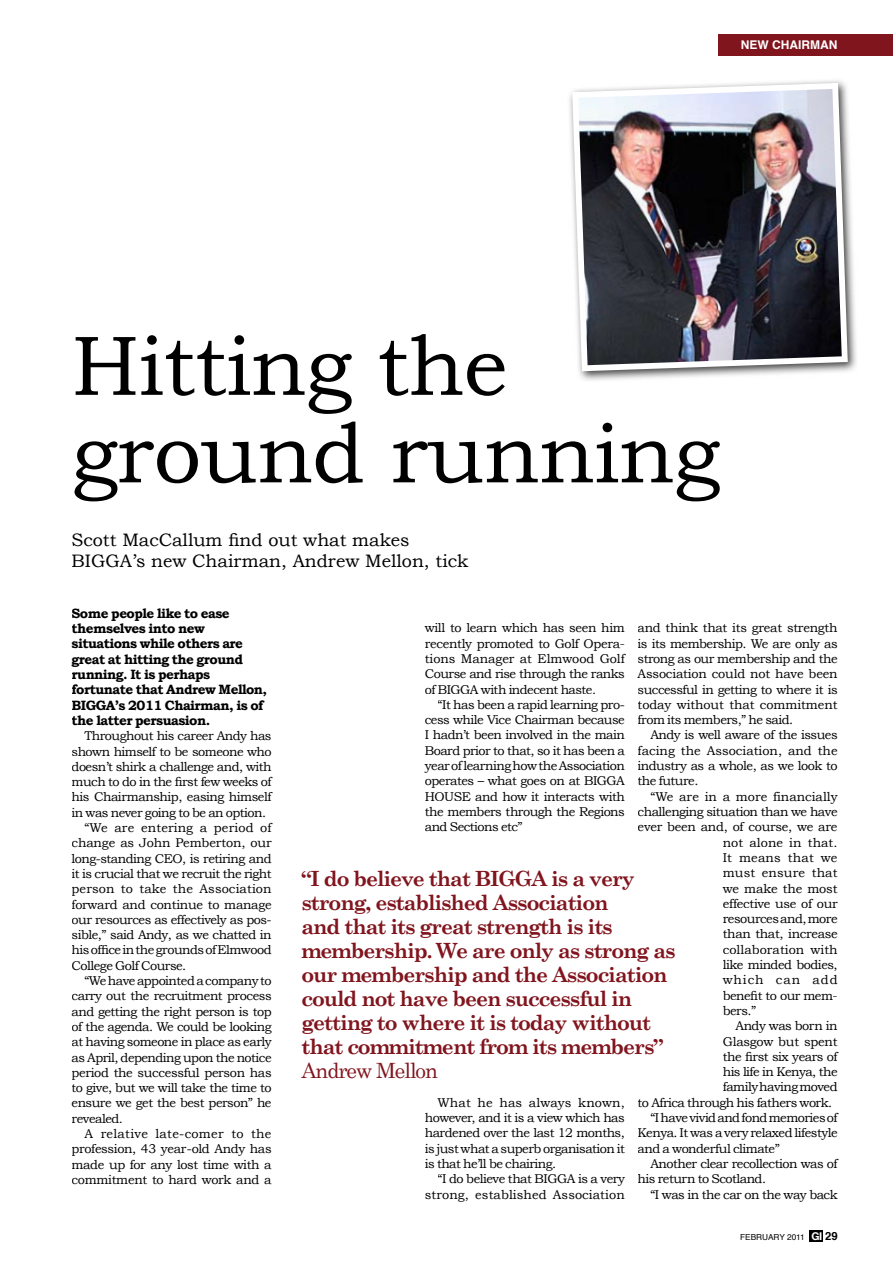
<style>
.page{position:relative;width:893px;height:1263px;background:#fff}
.page>*{position:absolute;margin:0;border:0;box-sizing:border-box;transform-origin:0 0}
.t1{font:84.75px/87.4px "Bookman Old Style";letter-spacing:-.01em;color:#000}
.t2{font:700 21px/24px "Century Schoolbook";letter-spacing:-.05em;color:#81151e}
.t3{font:21px "Century Schoolbook";letter-spacing:-.05em;color:#81151e}
.t4{font:18px/21.6px "Bookman Old Style";color:#000}
.t5{font:700 13.5px/15.3px "Bookman Old Style";letter-spacing:-.04em;color:#000}
.t6{font:12.75px/15.3px "Bookman Old Style";letter-spacing:-.04em;color:#000;text-align:justify}
.t7{font:12.75px/15.3px "Bookman Old Style";letter-spacing:.005em;color:#000;text-align:right}
.t8{font:12.75px "Bookman Old Style";letter-spacing:-.02em;color:#000}
.t9{font:12.75px "Bookman Old Style";letter-spacing:-.01em;color:#000}
.t10{font:12.75px "Bookman Old Style";letter-spacing:.01em;color:#000}
.t11{font:12.75px "Bookman Old Style";letter-spacing:.02em;color:#000}
.t12{font:12.75px "Bookman Old Style";color:#000}
.t13{font:12.75px "Bookman Old Style";letter-spacing:.015em;color:#000}
.t14{font:12.75px "Bookman Old Style";letter-spacing:.07em;color:#000}
.t15{font:700 12px "Helvetica";color:#fff}
.t16{font:8.25px "Helvetica";color:#000}
.s1{font-family:"Helvetica Neue";font-weight:700;font-size:10.8px;color:#fff}
.s2{font-weight:700;font-size:11.25px}
</style>
<div class="page">
<div style="left:809px;top:1230px;width:13px;height:11px;background:#000"></div>
<div style="left:718px;top:34px;width:174px;height:21px;background:#81151e"></div>
<img style="left:569px;top:80px;width:288px;height:301px">
<img style="left:572px;top:83px;width:275px;height:288px">
<p class="t15" style="left:740px;top:35px;width:98px">NEW CHAIRMAN</p>
<h1 class="t1" style="left:72px;top:322px;width:649px">Hitting the ground running</h1>
<h3 class="t4" style="left:72px;top:529px;width:398px">Scott MacCallum find out what makes<br>BIGGA’s new Chairman, Andrew Mellon, tick</h3>
<p class="t5" style="left:72px;top:605px;width:197px">Some people like to ease themselves into new situations while others are great at hitting the ground running. It is perhaps fortunate that Andrew Mellon,<br>BIGGA’s 2011 Chairman, is of the latter persuasion.</p>
<p class="t6" style="left:84px;top:728px;width:189px">Throughout his career Andy has</p>
<p class="t6" style="left:72px;top:743px;width:201px">shown himself to be someone who</p>
<p class="t6" style="left:72px;top:759px;width:201px">doesn’t shirk a challenge and, with</p>
<p class="t6" style="left:72px;top:774px;width:201px">much to do in the first few weeks of</p>
<p class="t6" style="left:72px;top:789px;width:201px">his Chairmanship, easing himself</p>
<p class="t6" style="left:72px;top:805px;width:196px">in was never going to be an option.</p>
<p class="t10" style="left:84px;top:820px;width:189px">“We are entering a period of</p>
<p class="t9" style="left:72px;top:836px;width:201px">change as John Pemberton, our</p>
<p class="t6" style="left:72px;top:851px;width:201px">long-standing CEO, is retiring and</p>
<p class="t6" style="left:72px;top:866px;width:201px">it is crucial that we recruit the right</p>
<p class="t7" style="left:72px;top:881px;width:201px">person to take the Association</p>
<p class="t8" style="left:72px;top:897px;width:201px">forward and continue to manage</p>
<p class="t6" style="left:72px;top:912px;width:201px">our resources as effectively as pos-</p>
<p class="t6" style="left:72px;top:927px;width:201px">sible,” said Andy, as we chatted in</p>
<p class="t6" style="left:72px;top:942px;width:201px">his office in the grounds of Elmwood</p>
<p class="t6" style="left:72px;top:958px;width:116px">College Golf Course.</p>
<p class="t6" style="left:84px;top:973px;width:189px">“We have appointed a company to</p>
<p class="t6" style="left:72px;top:988px;width:201px">carry out the recruitment process</p>
<p class="t6" style="left:72px;top:1004px;width:201px">and getting the right person is top</p>
<p class="t6" style="left:72px;top:1019px;width:201px">of the agenda. We could be looking</p>
<p class="t6" style="left:72px;top:1034px;width:201px">at having someone in place as early</p>
<p class="t6" style="left:72px;top:1049px;width:201px">as April, depending upon the notice</p>
<p class="t6" style="left:72px;top:1065px;width:201px">period the successful person has</p>
<p class="t6" style="left:72px;top:1080px;width:201px">to give, but we will take the time to</p>
<p class="t6" style="left:72px;top:1095px;width:201px">ensure we get the best person” he</p>
<p class="t6" style="left:72px;top:1111px;width:53px">revealed.</p>
<p class="t11" style="left:84px;top:1126px;width:189px">A relative late-comer to the</p>
<p class="t6" style="left:72px;top:1141px;width:201px">profession, 43 year-old Andy has</p>
<p class="t6" style="left:72px;top:1157px;width:201px">made up for any lost time with a</p>
<p class="t6" style="left:72px;top:1172px;width:201px">commitment to hard work and a</p>
<p class="t6" style="left:424px;top:620px;width:201px">will to learn which has seen him recently promoted to Golf Opera&shy;tions Manager at Elmwood Golf Course and rise through the ranks of BIGGA with indecent haste.</p>
<p class="t6" style="left:424px;top:697px;width:201px;text-indent:13px">“It has been a rapid learning pro&shy;cess while Vice Chairman because I hadn’t been involved in the main Board prior to that, so it has been a year of learning how the Association operates – what goes on at BIGGA HOUSE and how it interacts with the members through the Regions and Sections etc”</p>
<p class="t6" style="left:637px;top:620px;width:201px">and think that its great strength is its membership. We are only as strong as our membership and the Association could not have been successful in getting to where it is today without that commitment from its members,” he said.</p>
<p class="t6" style="left:637px;top:727px;width:201px;text-indent:13px">Andy is well aware of the issues facing the Association, and the industry as a whole, as we look to the future.</p>
<p class="t12" style="left:650px;top:789px;width:188px">“We are in a more financially</p>
<p class="t6" style="left:637px;top:804px;width:201px">challenging situation than we have</p>
<p class="t8" style="left:637px;top:820px;width:201px">ever been and, of course, we are</p>
<p class="t7" style="left:722px;top:835px;width:116px">not alone in that.</p>
<p class="t13" style="left:722px;top:850px;width:116px">It means that we</p>
<p class="t10" style="left:722px;top:865px;width:116px">must ensure that</p>
<p class="t9" style="left:722px;top:881px;width:116px">we make the most</p>
<p class="t6" style="left:722px;top:896px;width:116px">effective use of our</p>
<p class="t6" style="left:722px;top:911px;width:116px">resources and, more</p>
<p class="t6" style="left:722px;top:926px;width:116px">than that, increase</p>
<p class="t7" style="left:722px;top:942px;width:116px">collaboration with</p>
<p class="t6" style="left:722px;top:957px;width:116px">like minded bodies,</p>
<p class="t14" style="left:722px;top:973px;width:116px">which can add</p>
<p class="t6" style="left:722px;top:988px;width:116px">benefit to our mem-</p>
<p class="t6" style="left:722px;top:1003px;width:35px">bers.”</p>
<p class="t6" style="left:735px;top:1018px;width:104px">Andy was born in</p>
<p class="t8" style="left:722px;top:1034px;width:116px">Glasgow but spent</p>
<p class="t6" style="left:722px;top:1049px;width:116px">the first six years of</p>
<p class="t6" style="left:722px;top:1064px;width:116px">his life in Kenya, the</p>
<p class="t6" style="left:722px;top:1079px;width:116px">family having moved</p>
<p class="t6" style="left:637px;top:1095px;width:196px">to Africa through his fathers work.</p>
<p class="t6" style="left:650px;top:1110px;width:189px">“I have vivid and fond memories of</p>
<p class="t6" style="left:637px;top:1125px;width:201px">Kenya. It was a very relaxed lifestyle</p>
<p class="t6" style="left:637px;top:1141px;width:144px">and a wonderful climate”</p>
<p class="t6" style="left:650px;top:1156px;width:189px">Another clear recollection was of</p>
<p class="t6" style="left:637px;top:1171px;width:130px">his return to Scotland.</p>
<p class="t6" style="left:650px;top:1186px;width:189px">“I was in the car on the way back</p>
<p class="t2" style="left:301px;top:866px;width:375px">“I do believe that BIGGA is a very strong, established Association<br>and that its great strength is its membership. We are only as strong as our membership and the Association could not have been successful in getting to where it is today without that commitment from its members”</p>
<h2 class="t3" style="left:301px;top:1057px;width:138px">Andrew Mellon</h2>
<p class="t6" style="left:424px;top:1095px;width:201px;text-indent:13px">What he has always known, however, and it is a view which has hardened over the last 12 months, is just what a superb organisation it is that he’ll be chairing.</p>
<p class="t7" style="left:424px;top:1171px;width:201px">“I do believe that BIGGA is a very strong, established Association</p>
<p class="t16" style="left:739px;top:1231px;width:99px">FEBRUARY 2011 <span class="s1">GI</span> <span class="s2">29</span></p>
</div>
